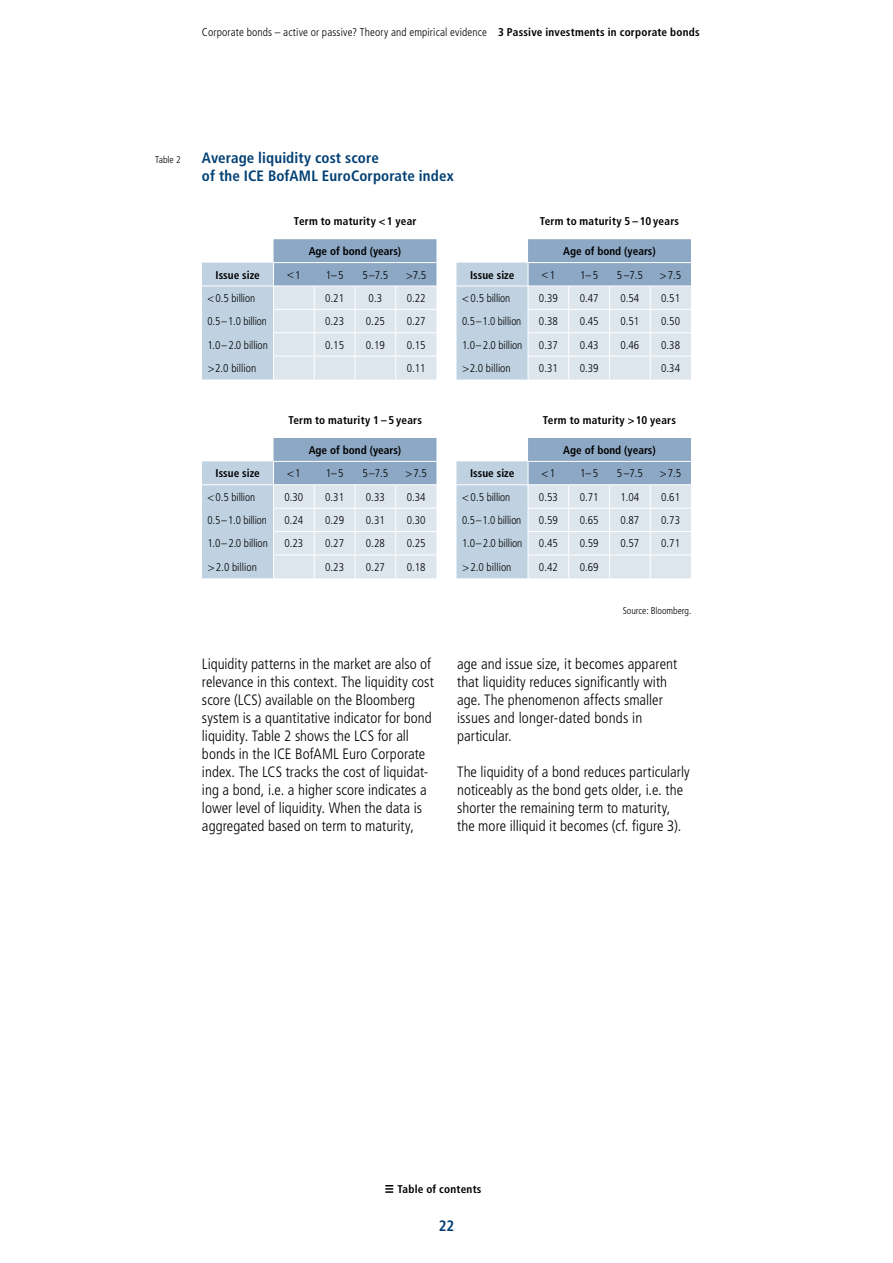
<style>
.page{position:relative;width:893px;height:1263px;background:#fff}
.page>*{position:absolute;margin:0;border:0;box-sizing:border-box;transform-origin:0 0}
.t1{font:300 condensed 15px/18.1px "Frutiger LT Std";color:#000}
.t2{font:700 condensed 15px/18px "Frutiger LT Std";letter-spacing:.01em;color:#003f74}
.t3{font:300 condensed 11.25px "Frutiger LT Std";color:#000}
.t4{font:700 condensed 11.25px "Frutiger LT Std";letter-spacing:.02em;color:#000}
.t5{font:700 condensed 11.25px "Frutiger LT Std";color:#000}
.t6{font:300 condensed 9.75px "Frutiger LT Std";color:#000}
.s1{font-weight:700}
</style>
<div class="page">
<svg style="left:386px;top:1185px;width:7px;height:8px"></svg>
<svg style="left:202px;top:239px;width:234px;height:140px;background:#c6d4e2"></svg>
<hr style="left:202px;top:286px;width:72px;height:1px;background:#fff">
<svg style="left:456px;top:239px;width:235px;height:140px;background:#c6d4e2"></svg>
<hr style="left:456px;top:286px;width:72px;height:1px;background:#fff">
<svg style="left:202px;top:438px;width:234px;height:140px;background:#c6d4e2"></svg>
<hr style="left:202px;top:484px;width:72px;height:1px;background:#fff">
<svg style="left:456px;top:438px;width:235px;height:140px;background:#c6d4e2"></svg>
<hr style="left:456px;top:484px;width:72px;height:1px;background:#fff">
<p class="t3" style="left:202px;top:26px;width:499px">Corporate bonds – active or passive? Theory and empirical evidence <span class="s1">3 Passive investments in corporate bonds</span></p>
<p class="t6" style="left:155px;top:154px;width:27px">Table 2</p>
<p class="t2" style="left:202px;top:149px;width:253px">Average liquidity cost score<br>of the ICE BofAML EuroCorporate index</p>
<p class="t4" style="left:294px;top:215px;width:124px">Term to maturity &lt;1 year</p>
<p class="t4" style="left:540px;top:215px;width:141px">Term to maturity 5 – 10 years</p>
<p class="t5" style="left:309px;top:245px;width:94px">Age of bond (years)</p>
<p class="t5" style="left:216px;top:268px;width:46px">Issue size</p>
<p class="t3" style="left:287px;top:268px;width:15px">&lt;1</p>
<p class="t3" style="left:326px;top:268px;width:19px">1–5</p>
<p class="t3" style="left:362px;top:268px;width:27px">5–7.5</p>
<p class="t3" style="left:406px;top:268px;width:22px">&gt;7.5</p>
<p class="t3" style="left:208px;top:292px;width:49px">&lt;0.5 billion</p>
<p class="t3" style="left:325px;top:292px;width:20px">0.21</p>
<p class="t3" style="left:369px;top:292px;width:15px">0.3</p>
<p class="t3" style="left:407px;top:292px;width:20px">0.22</p>
<p class="t3" style="left:207px;top:315px;width:61px">0.5–1.0 billion</p>
<p class="t3" style="left:325px;top:315px;width:20px">0.23</p>
<p class="t3" style="left:366px;top:315px;width:20px">0.25</p>
<p class="t3" style="left:407px;top:315px;width:20px">0.27</p>
<p class="t3" style="left:207px;top:338px;width:62px">1.0–2.0 billion</p>
<p class="t3" style="left:325px;top:338px;width:20px">0.15</p>
<p class="t3" style="left:366px;top:338px;width:20px">0.19</p>
<p class="t3" style="left:407px;top:338px;width:20px">0.15</p>
<p class="t3" style="left:208px;top:362px;width:50px">&gt;2.0 billion</p>
<p class="t3" style="left:407px;top:362px;width:20px">0.11</p>
<p class="t5" style="left:563px;top:245px;width:94px">Age of bond (years)</p>
<p class="t5" style="left:470px;top:268px;width:46px">Issue size</p>
<p class="t3" style="left:542px;top:268px;width:15px">&lt;1</p>
<p class="t3" style="left:580px;top:268px;width:19px">1–5</p>
<p class="t3" style="left:617px;top:268px;width:27px">5 –7.5</p>
<p class="t3" style="left:660px;top:268px;width:23px">&gt;7.5</p>
<p class="t3" style="left:462px;top:292px;width:50px">&lt; 0.5 billion</p>
<p class="t3" style="left:539px;top:292px;width:20px">0.39</p>
<p class="t3" style="left:580px;top:292px;width:20px">0.47</p>
<p class="t3" style="left:620px;top:292px;width:20px">0.54</p>
<p class="t3" style="left:661px;top:292px;width:20px">0.51</p>
<p class="t3" style="left:462px;top:315px;width:61px">0.5–1.0 billion</p>
<p class="t3" style="left:539px;top:315px;width:20px">0.38</p>
<p class="t3" style="left:580px;top:315px;width:20px">0.45</p>
<p class="t3" style="left:620px;top:315px;width:20px">0.51</p>
<p class="t3" style="left:661px;top:315px;width:20px">0.50</p>
<p class="t3" style="left:462px;top:338px;width:62px">1.0– 2.0 billion</p>
<p class="t3" style="left:539px;top:338px;width:20px">0.37</p>
<p class="t3" style="left:580px;top:338px;width:20px">0.43</p>
<p class="t3" style="left:620px;top:338px;width:20px">0.46</p>
<p class="t3" style="left:661px;top:338px;width:20px">0.38</p>
<p class="t3" style="left:462px;top:362px;width:50px">&gt;2.0 billion</p>
<p class="t3" style="left:539px;top:362px;width:20px">0.31</p>
<p class="t3" style="left:580px;top:362px;width:20px">0.39</p>
<p class="t3" style="left:661px;top:362px;width:20px">0.34</p>
<p class="t4" style="left:288px;top:413px;width:135px">Term to maturity 1 – 5 years</p>
<p class="t4" style="left:543px;top:413px;width:135px">Term to maturity &gt;10 years</p>
<p class="t5" style="left:309px;top:443px;width:94px">Age of bond (years)</p>
<p class="t5" style="left:216px;top:467px;width:46px">Issue size</p>
<p class="t3" style="left:287px;top:467px;width:15px">&lt;1</p>
<p class="t3" style="left:326px;top:467px;width:19px">1–5</p>
<p class="t3" style="left:362px;top:467px;width:27px">5–7.5</p>
<p class="t3" style="left:405px;top:467px;width:23px">&gt;7.5</p>
<p class="t3" style="left:207px;top:490px;width:49px">&lt;0.5 billion</p>
<p class="t3" style="left:284px;top:490px;width:20px">0.30</p>
<p class="t3" style="left:325px;top:490px;width:20px">0.31</p>
<p class="t3" style="left:366px;top:490px;width:20px">0.33</p>
<p class="t3" style="left:407px;top:490px;width:20px">0.34</p>
<p class="t3" style="left:207px;top:514px;width:61px">0.5–1.0 billion</p>
<p class="t3" style="left:284px;top:514px;width:20px">0.24</p>
<p class="t3" style="left:325px;top:514px;width:20px">0.29</p>
<p class="t3" style="left:366px;top:514px;width:20px">0.31</p>
<p class="t3" style="left:407px;top:514px;width:20px">0.30</p>
<p class="t3" style="left:207px;top:537px;width:62px">1.0–2.0 billion</p>
<p class="t3" style="left:284px;top:537px;width:20px">0.23</p>
<p class="t3" style="left:325px;top:537px;width:20px">0.27</p>
<p class="t3" style="left:366px;top:537px;width:20px">0.28</p>
<p class="t3" style="left:407px;top:537px;width:20px">0.25</p>
<p class="t3" style="left:208px;top:561px;width:50px">&gt;2.0 billion</p>
<p class="t3" style="left:325px;top:561px;width:20px">0.23</p>
<p class="t3" style="left:366px;top:561px;width:20px">0.27</p>
<p class="t3" style="left:407px;top:561px;width:20px">0.18</p>
<p class="t5" style="left:563px;top:443px;width:94px">Age of bond (years)</p>
<p class="t5" style="left:470px;top:467px;width:46px">Issue size</p>
<p class="t3" style="left:542px;top:467px;width:15px">&lt;1</p>
<p class="t3" style="left:580px;top:467px;width:19px">1–5</p>
<p class="t3" style="left:617px;top:467px;width:27px">5 –7.5</p>
<p class="t3" style="left:660px;top:467px;width:23px">&gt;7.5</p>
<p class="t3" style="left:462px;top:490px;width:50px">&lt; 0.5 billion</p>
<p class="t3" style="left:539px;top:490px;width:20px">0.53</p>
<p class="t3" style="left:580px;top:490px;width:20px">0.71</p>
<p class="t3" style="left:620px;top:490px;width:20px">1.04</p>
<p class="t3" style="left:661px;top:490px;width:20px">0.61</p>
<p class="t3" style="left:462px;top:514px;width:61px">0.5–1.0 billion</p>
<p class="t3" style="left:539px;top:514px;width:20px">0.59</p>
<p class="t3" style="left:580px;top:514px;width:20px">0.65</p>
<p class="t3" style="left:620px;top:514px;width:20px">0.87</p>
<p class="t3" style="left:661px;top:514px;width:20px">0.73</p>
<p class="t3" style="left:462px;top:537px;width:62px">1.0– 2.0 billion</p>
<p class="t3" style="left:539px;top:537px;width:20px">0.45</p>
<p class="t3" style="left:580px;top:537px;width:20px">0.59</p>
<p class="t3" style="left:620px;top:537px;width:20px">0.57</p>
<p class="t3" style="left:661px;top:537px;width:20px">0.71</p>
<p class="t3" style="left:462px;top:561px;width:50px">&gt;2.0 billion</p>
<p class="t3" style="left:539px;top:561px;width:20px">0.42</p>
<p class="t3" style="left:580px;top:561px;width:20px">0.69</p>
<p class="t6" style="left:623px;top:606px;width:70px">Source: Bloomberg.</p>
<p class="t1" style="left:202px;top:655px;width:233px">Liquidity patterns in the market are also of relevance in this context. The liquidity cost score (LCS) available on the Bloomberg system is a quantitative indicator for bond liquidity. Table 2 shows the LCS for all bonds in the ICE BofAML Euro Corporate index. The LCS tracks the cost of liquidat&shy;ing a bond, i.e. a higher score indicates a lower level of liquidity. When the data is aggregated based on term to maturity,</p>
<p class="t1" style="left:457px;top:655px;width:222px">age and issue size, it becomes apparent that liquidity reduces significantly with age. The phenomenon affects smaller issues and longer-dated bonds in particular.</p>
<p class="t1" style="left:457px;top:763px;width:234px">The liquidity of a bond reduces particularly noticeably as the bond gets older, i.e. the shorter the remaining term to maturity, the more illiquid it becomes (cf. figure 3).</p>
<p class="t4" style="left:397px;top:1182px;width:86px">Table of contents</p>
<p class="t2" style="left:439px;top:1216px;width:17px">22</p>
</div>
